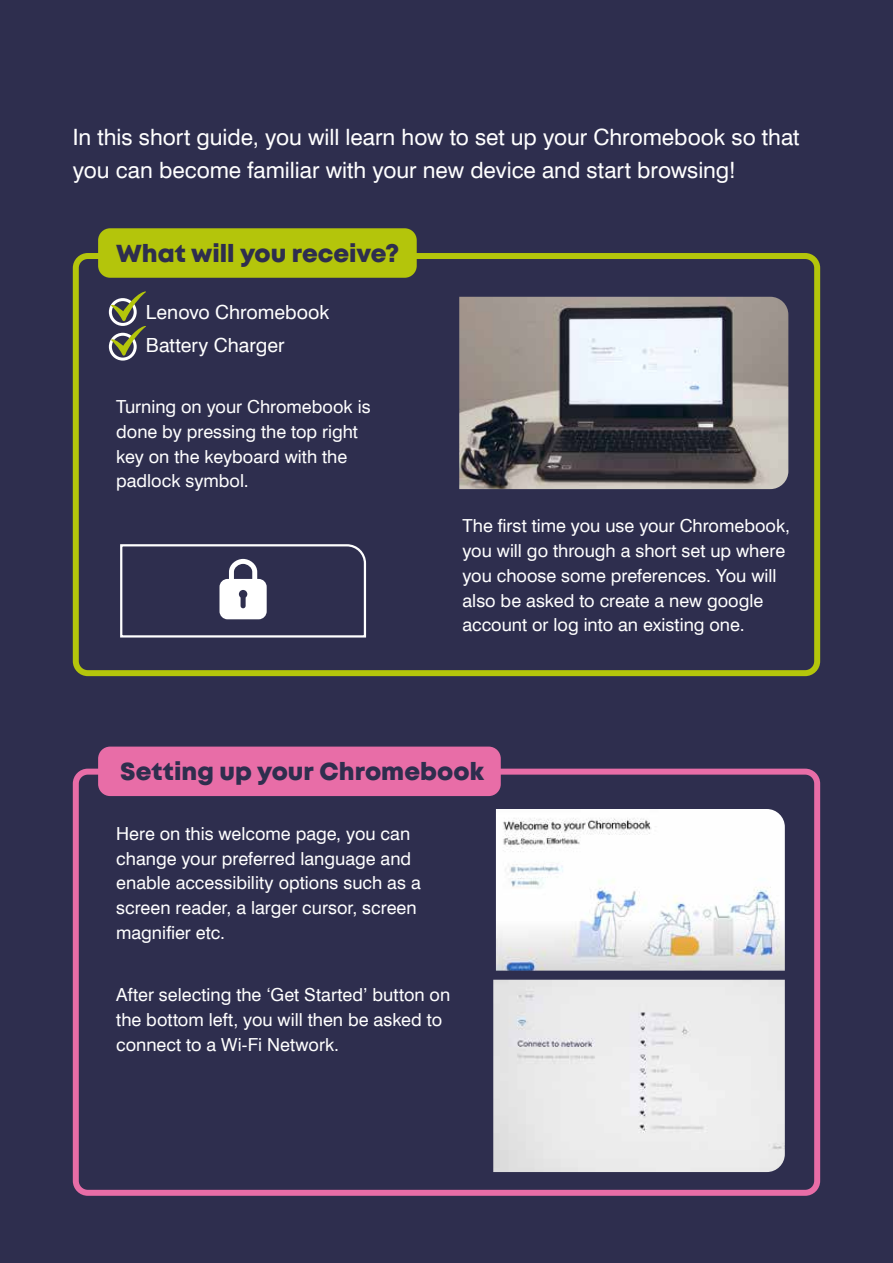
<style>
.page{position:relative;width:893px;height:1263px;background:#2e2e4e}
.page>*{position:absolute;margin:0;border:0;box-sizing:border-box;transform-origin:0 0}
.t1{font:24.6px "Mont Heavy DEMO";color:#2e2e4e}
.t2{font:22.5px/33px "Swiss 721 BT";color:#fff}
.t3{font:19.5px/33px "Swiss 721 BT";color:#fff}
.t4{font:18px/24.8px "Swiss 721 BT";color:#fff}
</style>
<div class="page">
<div style="left:73px;top:253px;width:747px;height:423px;border:6px solid #b4c50b;border-radius:12px"></div>
<div style="left:98px;top:228px;width:319px;height:50px;background:#b4c50b;border-radius:12px"></div>
<img style="left:459px;top:297px;width:329px;height:192px">
<div style="left:73px;top:769px;width:747px;height:427px;border:6px solid #e86da7;border-radius:12px"></div>
<div style="left:98px;top:747px;width:403px;height:49px;background:#e86da7;border-radius:12px"></div>
<svg style="left:120px;top:544px;width:247px;height:94px"></svg>
<div style="left:109px;top:298px;width:28px;height:28px;border:3px solid #fff;border-radius:50%"></div>
<div style="left:109px;top:333px;width:28px;height:28px;border:3px solid #fff;border-radius:50%"></div>
<svg style="left:111px;top:291px;width:35px;height:65px"></svg>
<img style="left:496px;top:809px;width:289px;height:162px">
<img style="left:493px;top:980px;width:292px;height:192px">
<p class="t2" style="left:73px;top:121px;width:728px">In this short guide, you will learn how to set up your Chromebook so that you can become familiar with your new device and start browsing!</p>
<h1 class="t1" style="left:116px;top:239px;width:285px">What will you receive?</h1>
<p class="t3" style="left:146px;top:295px;width:185px">Lenovo Chromebook<br>Battery Charger</p>
<p class="t4" style="left:116px;top:394px;width:256px">Turning on your Chromebook is done by pressing the top right key on the keyboard with the padlock symbol.</p>
<p class="t4" style="left:462px;top:513px;width:329px">The first time you use your Chromebook, you will go through a short set up where you choose some preferences. You will also be asked to create a new google account or log into an existing one.</p>
<h1 class="t1" style="left:120px;top:758px;width:366px">Setting up your Chromebook</h1>
<p class="t4" style="left:116px;top:821px;width:306px">Here on this welcome page, you can change your preferred language and enable accessibility options such as a screen reader, a larger cursor, screen magnifier etc.</p>
<p class="t4" style="left:116px;top:982px;width:336px">After selecting the ‘Get Started’ button on the bottom left, you will then be asked to connect to a Wi-Fi Network.</p>
</div>
